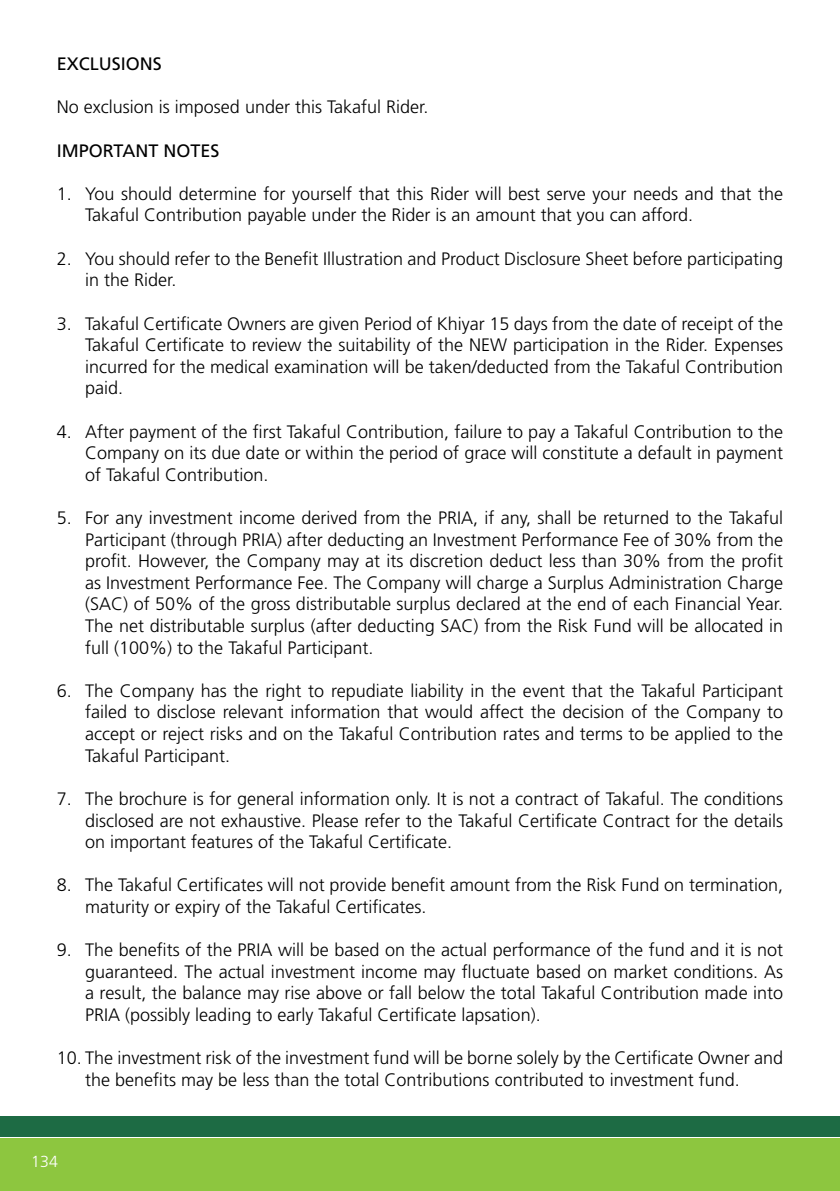
<style>
.page{position:relative;width:840px;height:1191px;background:#fff}
.page>*{position:absolute;margin:0;border:0;box-sizing:border-box;transform-origin:0 0}
.t1{font:300 18px/21.6px "Frutiger LT Std";color:#000;text-align:justify}
.t2{font:18px "Frutiger LT Std";color:#000}
.t3{font:300 16px "Frutiger LT Std";color:#fff}
</style>
<div class="page">
<div style="left:0;top:1116px;width:839px;height:20px;background:#1d6b44"></div>
<div style="left:0;top:1138px;width:839px;height:53px;background:#8dc63f"></div>
<p class="t2" style="left:57px;top:53px;width:107px">EXCLUSIONS</p>
<p class="t1" style="left:57px;top:97px;width:373px">No exclusion is imposed under this Takaful Rider.</p>
<p class="t2" style="left:57px;top:140px;width:164px">IMPORTANT NOTES</p>
<p class="t1" style="left:85px;top:183px;width:699px;text-indent:-28px">1. You should determine for yourself that this Rider will best serve your needs and that the<br>Takaful Contribution payable under the Rider is an amount that you can afford.</p>
<p class="t1" style="left:85px;top:248px;width:699px;text-indent:-28px">2. You should refer to the Benefit Illustration and Product Disclosure Sheet before participating in the Rider.</p>
<p class="t1" style="left:85px;top:313px;width:699px;text-indent:-28px">3. Takaful Certificate Owners are given Period of Khiyar 15 days from the date of receipt of the Takaful Certificate to review the suitability of the NEW participation in the Rider. Expenses incurred for the medical examination will be taken/deducted from the Takaful Contribution paid.</p>
<p class="t1" style="left:85px;top:421px;width:699px;text-indent:-28px">4. After payment of the first Takaful Contribution, failure to pay a Takaful Contribution to the Company on its due date or within the period of grace will constitute a default in payment of Takaful Contribution.</p>
<p class="t1" style="left:85px;top:507px;width:699px;text-indent:-28px">5. For any investment income derived from the PRIA, if any, shall be returned to the Takaful Participant (through PRIA) after deducting an Investment Performance Fee of 30% from the profit. However, the Company may at its discretion deduct less than 30% from the profit as Investment Performance Fee. The Company will charge a Surplus Administration Charge (SAC) of 50% of the gross distributable surplus declared at the end of each Financial Year.<br>The net distributable surplus (after deducting SAC) from the Risk Fund will be allocated in full (100%) to the Takaful Participant.</p>
<p class="t1" style="left:85px;top:680px;width:699px;text-indent:-28px">6. The Company has the right to repudiate liability in the event that the Takaful Participant failed to disclose relevant information that would affect the decision of the Company to accept or reject risks and on the Takaful Contribution rates and terms to be applied to the Takaful Participant.</p>
<p class="t1" style="left:85px;top:788px;width:699px;text-indent:-28px">7. The brochure is for general information only. It is not a contract of Takaful. The conditions disclosed are not exhaustive. Please refer to the Takaful Certificate Contract for the details on important features of the Takaful Certificate.</p>
<p class="t1" style="left:85px;top:874px;width:699px;text-indent:-28px">8. The Takaful Certificates will not provide benefit amount from the Risk Fund on termination, maturity or expiry of the Takaful Certificates.</p>
<p class="t1" style="left:85px;top:939px;width:699px;text-indent:-28px">9. The benefits of the PRIA will be based on the actual performance of the fund and it is not guaranteed. The actual investment income may fluctuate based on market conditions. As a result, the balance may rise above or fall below the total Takaful Contribution made into PRIA (possibly leading to early Takaful Certificate lapsation).</p>
<p class="t1" style="left:85px;top:1047px;width:699px;text-indent:-28px">10. The investment risk of the investment fund will be borne solely by the Certificate Owner and the benefits may be less than the total Contributions contributed to investment fund.</p>
<p class="t3" style="left:31px;top:1152px;width:28px">134</p>
</div>
